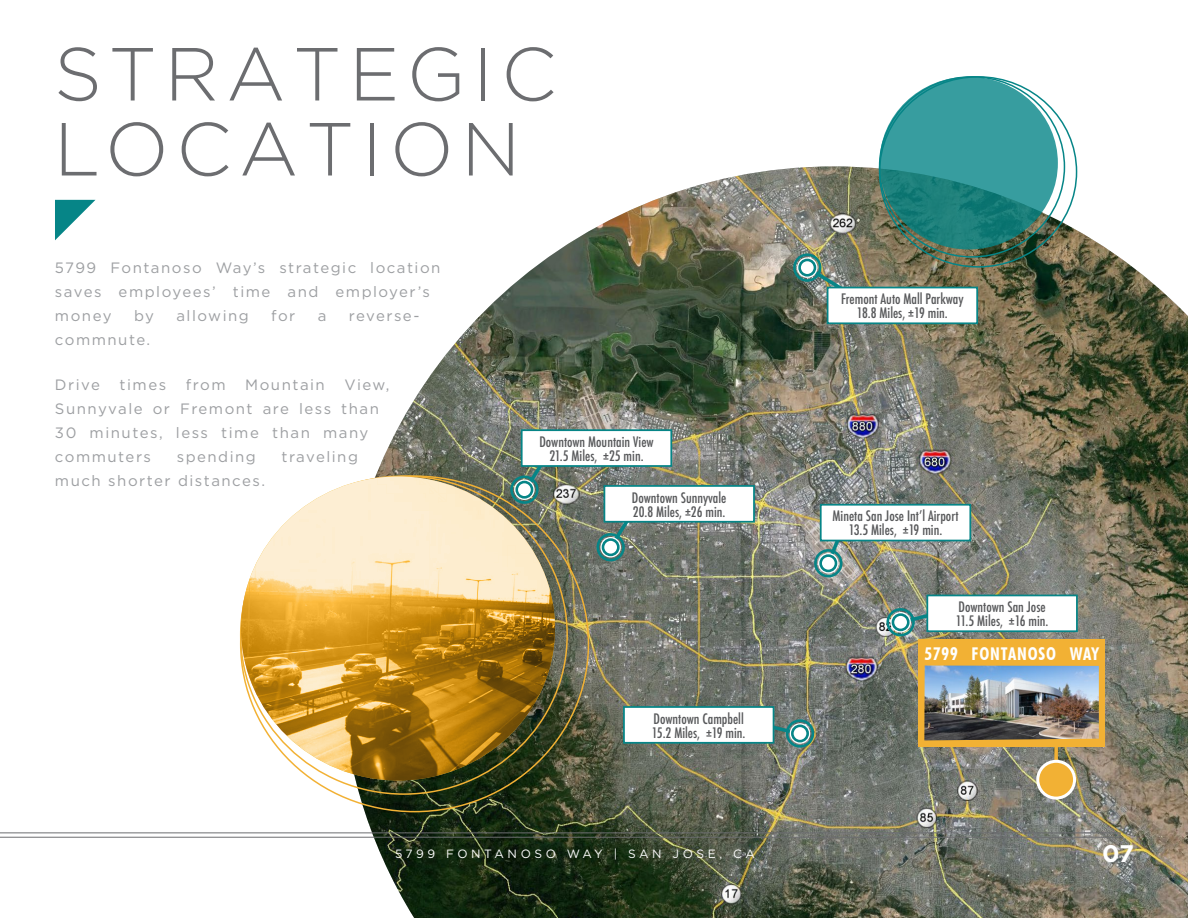
<style>
.page{position:relative;width:1188px;height:918px;background:#fff}
.page>*{position:absolute;margin:0;border:0;box-sizing:border-box;transform-origin:0 0}
.t1{font:300 75px/75px "Gotham";letter-spacing:.1em;color:#6c6d70}
.t2{font:700 24px "Gotham";color:#fff}
.t3{font:700 condensed 17.55px "Futura BT";letter-spacing:.05em;color:#fff}
.t4{font:15px/24px "Gotham";letter-spacing:.1em;color:#9d9fa2}
.t5{font:500 condensed 14.1px "Futura";color:#57585a}
.t6{font:12px "Gotham";letter-spacing:.3em;color:#fff}
</style>
<div class="page">
<img style="left:340px;top:166px;width:848px;height:752px">
<svg style="left:0;top:832px;width:1120px;height:6px;background:#81857f"></svg>
<svg style="left:802px;top:263px;width:48px;height:33px"></svg>
<svg style="left:824px;top:541px;width:20px;height:27px"></svg>
<svg style="left:904px;top:609px;width:22px;height:18px"></svg>
<svg style="left:774px;top:721px;width:30px;height:17px"></svg>
<svg style="left:606px;top:523px;width:29px;height:29px"></svg>
<svg style="left:521px;top:467px;width:29px;height:10px"></svg>
<div style="left:828px;top:288px;width:149px;height:35px;background:#fff"></div>
<div style="left:827px;top:287px;width:151px;height:37px;border:2px solid #068587"></div>
<div style="left:821px;top:505px;width:149px;height:36px;background:#fff"></div>
<div style="left:820px;top:504px;width:151px;height:37px;border:2px solid #068587"></div>
<div style="left:927px;top:595px;width:150px;height:36px;background:#fff"></div>
<div style="left:926px;top:595px;width:152px;height:37px;border:2px solid #068587"></div>
<div style="left:522px;top:430px;width:149px;height:36px;background:#fff"></div>
<div style="left:521px;top:429px;width:151px;height:38px;border:2px solid #068587"></div>
<div style="left:604px;top:486px;width:150px;height:36px;background:#fff"></div>
<div style="left:604px;top:485px;width:151px;height:38px;border:2px solid #068587"></div>
<div style="left:624px;top:707px;width:150px;height:36px;background:#fff"></div>
<div style="left:623px;top:706px;width:151px;height:38px;border:2px solid #068587"></div>
<svg style="left:797px;top:257px;width:21px;height:21px"></svg>
<div style="left:793px;top:253px;width:28px;height:29px;border:3px solid #068587;border-radius:50%"></div>
<div style="left:798px;top:259px;width:18px;height:18px;border:3px solid #068587;border-radius:50%"></div>
<svg style="left:818px;top:553px;width:21px;height:21px"></svg>
<div style="left:814px;top:549px;width:28px;height:28px;border:3px solid #068587;border-radius:50%"></div>
<div style="left:819px;top:554px;width:18px;height:18px;border:3px solid #068587;border-radius:50%"></div>
<svg style="left:890px;top:612px;width:21px;height:21px"></svg>
<div style="left:886px;top:608px;width:29px;height:28px;border:3px solid #068587;border-radius:50%"></div>
<div style="left:892px;top:613px;width:18px;height:18px;border:3px solid #068587;border-radius:50%"></div>
<div style="left:510px;top:476px;width:29px;height:28px;border:3px solid #068587;border-radius:50%"></div>
<svg style="left:790px;top:723px;width:20px;height:21px"></svg>
<div style="left:786px;top:719px;width:28px;height:29px;border:3px solid #068587;border-radius:50%"></div>
<div style="left:791px;top:725px;width:18px;height:17px;border:3px solid #068587;border-radius:50%"></div>
<svg style="left:600px;top:537px;width:21px;height:21px"></svg>
<div style="left:596px;top:533px;width:29px;height:28px;border:3px solid #068587;border-radius:50%"></div>
<div style="left:602px;top:538px;width:18px;height:18px;border:3px solid #068587;border-radius:50%"></div>
<svg style="left:879px;top:77px;width:179px;height:172px;background:#2c9292"></svg>
<img style="left:241px;top:477px;width:314px;height:303px">
<svg style="left:55px;top:200px;width:40px;height:40px"></svg>
<svg style="left:1054px;top:747px;width:4px;height:13px"></svg>
<div style="left:919px;top:639px;width:186px;height:108px;background:#f2b134"></div>
<img style="left:924px;top:666px;width:175px;height:74px">
<div style="left:1038px;top:761px;width:37px;height:37px;background:#f2b134;border-radius:50%"></div>
<div style="left:1036px;top:760px;width:40px;height:40px;border:3px solid #fff;border-radius:50%"></div>
<p class="t1" style="left:54px;top:34px;width:504px">STRATEGIC<br>LOCATION</p>
<p class="t4" style="left:55px;top:255px;width:387px">5799 Fontanoso Way’s strategic location saves employees’ time and employer’s money</p>
<p class="t4" style="left:134px;top:303px;width:21px">by</p>
<p class="t4" style="left:176px;top:303px;width:74px">allowing</p>
<p class="t4" style="left:271px;top:303px;width:26px">for</p>
<p class="t4" style="left:318px;top:303px;width:10px">a</p>
<p class="t4" style="left:349px;top:303px;width:72px">reverse-</p>
<p class="t4" style="left:55px;top:327px;width:97px">commnute.</p>
<p class="t4" style="left:55px;top:372px;width:46px">Drive</p>
<p class="t4" style="left:120px;top:372px;width:48px">times</p>
<p class="t4" style="left:186px;top:372px;width:41px">from</p>
<p class="t4" style="left:245px;top:372px;width:81px">Mountain</p>
<p class="t4" style="left:55px;top:372px;width:336px;text-indent:290px">View,<br>Sunnyvale or Fremont are less than<br>30 minutes, less time than many commuters</p>
<p class="t4" style="left:177px;top:444px;width:81px">spending</p>
<p class="t4" style="left:282px;top:444px;width:78px">traveling</p>
<p class="t4" style="left:55px;top:468px;width:212px">much shorter distances.</p>
<p class="t5" style="left:539px;top:433px;width:116px">Downtown Mountain View</p>
<p class="t5" style="left:549px;top:447px;width:96px">21.5 Miles, ±25 min.</p>
<p class="t5" style="left:632px;top:488px;width:96px">Downtown Sunnyvale</p>
<p class="t5" style="left:633px;top:502px;width:94px">20.8 Miles, ±26 min.</p>
<p class="t5" style="left:654px;top:709px;width:92px">Downtown Campbell</p>
<p class="t5" style="left:652px;top:724px;width:95px">15.2 Miles, ±19 min.</p>
<p class="t5" style="left:841px;top:290px;width:124px">Fremont Auto Mall Parkway</p>
<p class="t5" style="left:857px;top:304px;width:92px">18.8 Miles, ±19 min.</p>
<p class="t5" style="left:833px;top:507px;width:127px">Mineta San Jose Int’l Airport</p>
<p class="t5" style="left:849px;top:521px;width:95px">13.5 Miles, ±19 min.</p>
<p class="t5" style="left:959px;top:598px;width:89px">Downtown San Jose</p>
<p class="t5" style="left:956px;top:612px;width:94px">11.5 Miles, ±16 min.</p>
<p class="t3" style="left:924px;top:643px;width:176px">5799 FONTANOSO WAY</p>
<p class="t6" style="left:395px;top:846px;width:362px">5799 FONTANOSO WAY | SAN JOSE, CA</p>
<p class="t2" style="left:1102px;top:837px;width:33px">07</p>
</div>
